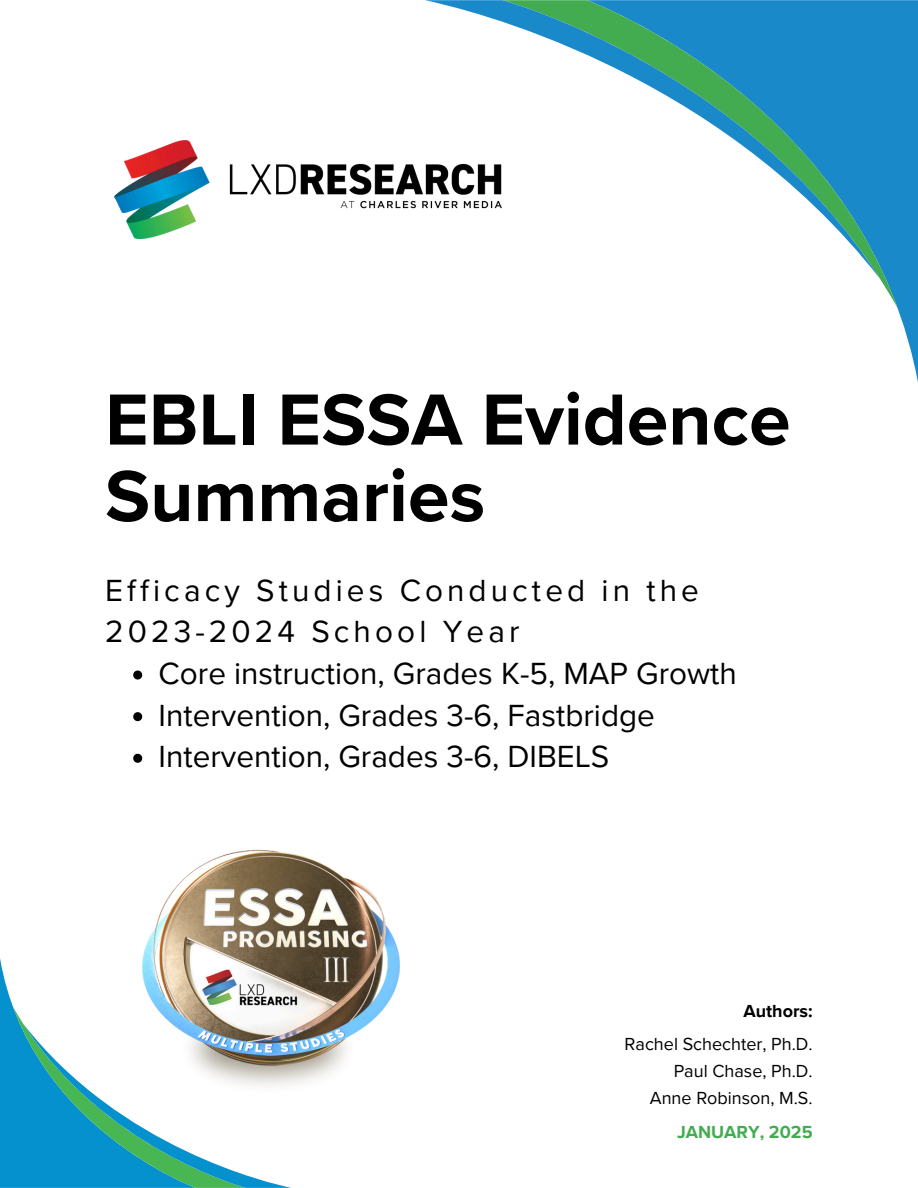
<style>
.page{position:relative;width:918px;height:1188px;background:#fff}
.page>*{position:absolute;margin:0;border:0;box-sizing:border-box;transform-origin:0 0}
.t1{font:700 75px/76.5px "Proxima Nova";color:#000}
.t2{font:31.5px "Proxima Nova";color:#000}
.t3{font:31.5px/41.7px "Proxima Nova";letter-spacing:.13em;color:#000}
.t4{font:18px "Proxima Nova";color:#000}
.t5{font:700 18px "Proxima Nova";color:#43ac51}
.t6{font:700 18px "Proxima Nova";color:#000}
</style>
<div class="page">
<img style="left:115px;top:141px;width:310px;height:97px">
<img style="left:105px;top:807px;width:327px;height:289px;border-radius:50%">
<svg style="left:897px;top:0;width:21px;height:382px;background:#3396d0"></svg>
<svg style="left:880px;top:0;width:18px;height:308px;background:#268fc9"></svg>
<svg style="left:425px;top:0;width:455px;height:279px"></svg>
<svg style="left:0;top:958px;width:196px;height:230px"></svg>
<svg style="left:13px;top:1006px;width:233px;height:182px"></svg>
<svg style="left:23px;top:1024px;width:268px;height:164px"></svg>
<svg style="left:133px;top:671px;width:9px;height:9px"></svg>
<svg style="left:133px;top:712px;width:9px;height:9px"></svg>
<svg style="left:133px;top:754px;width:9px;height:9px"></svg>
<p class="t1" style="left:105px;top:383px;width:687px">EBLI ESSA Evidence<br>Summaries</p>
<h1 class="t3" style="left:105px;top:570px;width:595px">Efficacy Studies Conducted in the<br>2023-2024 School Year</h1>
<p class="t2" style="left:159px;top:655px;width:580px">Core instruction, Grades K-5, MAP Growth</p>
<p class="t2" style="left:159px;top:697px;width:498px">Intervention, Grades 3-6, Fastbridge</p>
<p class="t2" style="left:159px;top:738px;width:452px">Intervention, Grades 3-6, DIBELS</p>
<p class="t6" style="left:743px;top:1000px;width:71px">Authors:</p>
<p class="t4" style="left:625px;top:1034px;width:190px">Rachel Schechter, Ph.D.</p>
<h4 class="t4" style="left:674px;top:1061px;width:140px">Paul Chase, Ph.D.</h4>
<p class="t4" style="left:650px;top:1088px;width:164px">Anne Robinson, M.S.</p>
<p class="t5" style="left:677px;top:1121px;width:137px">JANUARY, 2025</p>
</div>
